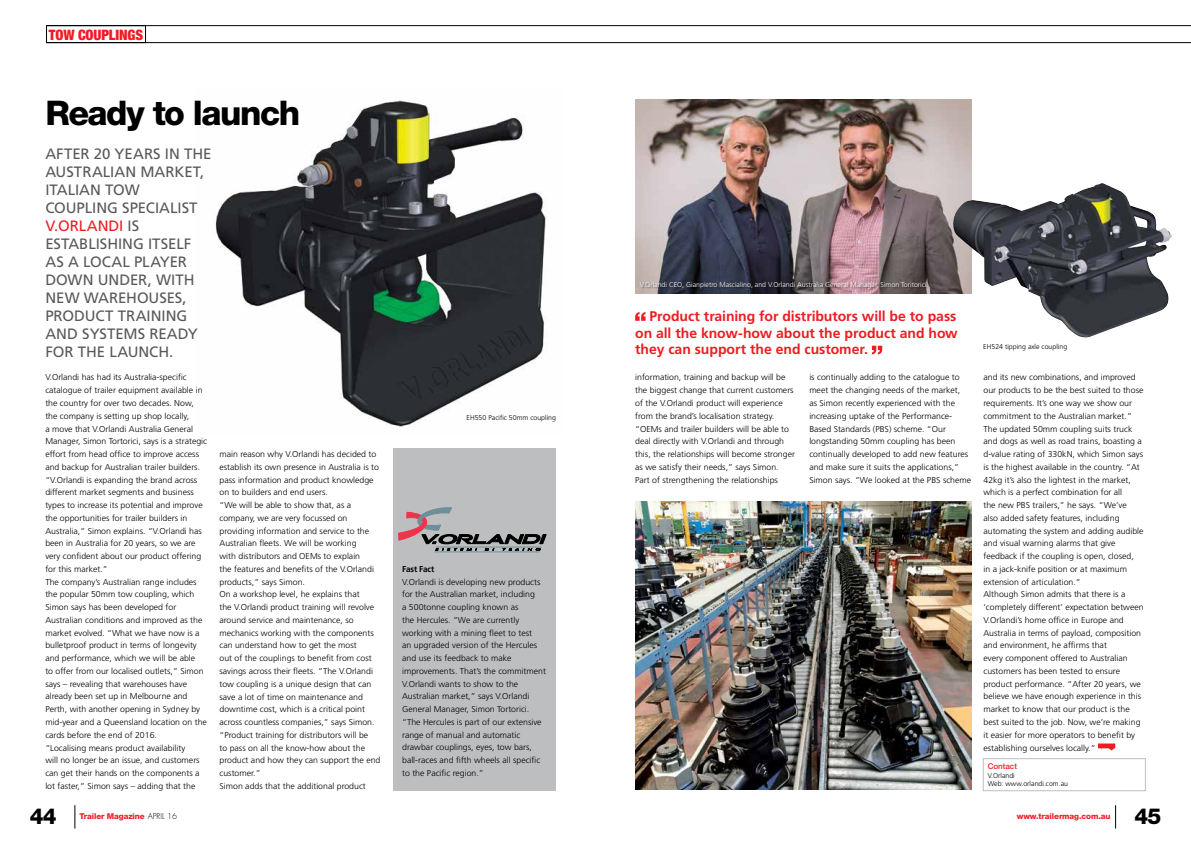
<style>
.page{position:relative;width:1191px;height:842px;background:#fff}
.page>*{position:absolute;margin:0;border:0;box-sizing:border-box;transform-origin:0 0}
.t1{font:800 34px "Helvetica Neue";letter-spacing:-.045em;color:#000}
.t2{font:800 22px "Helvetica Neue";color:#000}
.t3{font:15px/18px "Frutiger";color:#58595b}
.t4{font:900 condensed 14.4px "Helvetica Neue";letter-spacing:-.01em;color:#ed1d24}
.t5{font:700 14px/16.8px "Frutiger";letter-spacing:-.005em;color:#ed1d24;text-align:justify}
.t6{font:300 8.5px/12.8px "Frutiger";color:#000}
.t7{font:700 8.5px "Frutiger";letter-spacing:-.02em;color:#000}
.t8{font:800 8px "Helvetica Neue";letter-spacing:-.01em;color:#ed1d24}
.t9{font:500 8px "Helvetica Neue";color:#ed1d24}
.t10{font:300 7px "Frutiger";color:#fff}
.t11{font:300 7px/8.4px "Frutiger";color:#000}
.s1{color:#ed1d24}
.s2{font-family:"Futura";font-weight:300;color:#000}
</style>
<div class="page">
<hr style="left:46px;top:25px;width:1145px;height:1px;background:#000">
<hr style="left:46px;top:42px;width:1145px;height:1px;background:#000">
<svg style="left:75px;top:805px;width:1px;height:23px"></svg>
<svg style="left:1115px;top:805px;width:1px;height:23px"></svg>
<div style="left:46px;top:26px;width:100px;height:17px;border:1px solid #000"></div>
<img style="left:215px;top:100px;width:332px;height:327px">
<svg style="left:1098px;top:743px;width:17px;height:7px"></svg>
<svg style="left:635px;top:312px;width:10px;height:9px"></svg>
<svg style="left:872px;top:346px;width:10px;height:8px"></svg>
<div style="left:983px;top:758px;width:162px;height:33px;border:1px solid #bcbec0"></div>
<div style="left:393px;top:448px;width:163px;height:343px;background:#bcbec0"></div>
<hr style="left:434px;top:552px;width:105px;height:1px;background:#6f8e99">
<svg style="left:399px;top:508px;width:147px;height:43px"></svg>
<img style="left:635px;top:501px;width:336px;height:289px">
<img style="left:635px;top:99px;width:336px;height:195px">
<div style="left:640px;top:282px;width:290px;height:9px;background:#000;opacity:.5"></div>
<img style="left:952px;top:183px;width:220px;height:155px">
<h3 class="t4" style="left:49px;top:26px;width:96px">TOW COUPLINGS</h3>
<h1 class="t1" style="left:45px;top:93px;width:256px">Ready to launch</h1>
<h3 class="t3" style="left:45px;top:145px;width:168px">AFTER 20 YEARS IN THE<br>AUSTRALIAN MARKET,<br>ITALIAN TOW<br>COUPLING SPECIALIST<br><span class="s1">V.ORLANDI</span> IS<br>ESTABLISHING ITSELF<br>AS A LOCAL PLAYER<br>DOWN UNDER, WITH<br>NEW WAREHOUSES,<br>PRODUCT TRAINING<br>AND SYSTEMS READY<br>FOR THE LAUNCH.</h3>
<p class="t6" style="left:45px;top:371px;width:163px">V.Orlandi has had its Australia-specific catalogue of trailer equipment available in the country for over two decades. Now, the company is setting up shop locally,<br>a move that V.Orlandi Australia General Manager, Simon Tortorici, says is a strategic effort from head office to improve access and backup for Australian trailer builders. “V.Orlandi is expanding the brand across different market segments and business types to increase its potential and improve the opportunities for trailer builders in Australia,” Simon explains. “V.Orlandi has been in Australia for 20 years, so we are very confident about our product offering for this market.”<br>The company’s Australian range includes the popular 50mm tow coupling, which Simon says has been developed for Australian conditions and improved as the market evolved. “What we have now is a bulletproof product in terms of longevity and performance, which we will be able<br>to offer from our localised outlets,” Simon says – revealing that warehouses have already been set up in Melbourne and Perth, with another opening in Sydney by mid-year and a Queensland location on the cards before the end of 2016.<br>“Localising means product availability<br>will no longer be an issue, and customers can get their hands on the components a lot faster,” Simon says – adding that the</p>
<p class="t6" style="left:219px;top:448px;width:162px">main reason why V.Orlandi has decided to establish its own presence in Australia is to pass information and product knowledge on to builders and end users.<br>“We will be able to show that, as a company, we are very focussed on providing information and service to the Australian fleets. We will be working<br>with distributors and OEMs to explain<br>the features and benefits of the V.Orlandi products,” says Simon.<br>On a workshop level, he explains that<br>the V.Orlandi product training will revolve around service and maintenance, so mechanics working with the components can understand how to get the most<br>out of the couplings to benefit from cost savings across their fleets. “The V.Orlandi tow coupling is a unique design that can save a lot of time on maintenance and downtime cost, which is a critical point across countless companies,” says Simon. “Product training for distributors will be<br>to pass on all the know-how about the product and how they can support the end customer.”<br>Simon adds that the additional product</p>
<p class="t11" style="left:466px;top:413px;width:91px">EH550 Pacific 50mm coupling</p>
<p class="t7" style="left:402px;top:564px;width:34px">Fast Fact</p>
<p class="t6" style="left:402px;top:575px;width:145px">V.Orlandi is developing new products for the Australian market, including<br>a 500tonne coupling known as<br>the Hercules. “We are currently working with a mining fleet to test<br>an upgraded version of the Hercules and use its feedback to make improvements. That’s the commitment V.Orlandi wants to show to the Australian market,” says V.Orlandi General Manager, Simon Tortorici. “The Hercules is part of our extensive range of manual and automatic drawbar couplings, eyes, tow bars, ball-races and fifth wheels all specific to the Pacific region.”</p>
<p class="t10" style="left:640px;top:281px;width:290px">V.Orlandi CEO, Gianpietro Mascialino, and V.Orlandi Australia General Manager, Simon Toritorici.</p>
<h3 class="t5" style="left:635px;top:307px;width:324px;text-indent:14px">Product training for distributors will be to pass on all the know-how about the product and how they can support the end customer.</h3>
<p class="t11" style="left:983px;top:342px;width:86px">EH524 tipping axle coupling</p>
<p class="t6" style="left:635px;top:371px;width:161px">information, training and backup will be the biggest change that current customers of the V.Orlandi product will experience from the brand’s localisation strategy. “OEMs and trailer builders will be able to deal directly with V.Orlandi and through this, the relationships will become stronger as we satisfy their needs,” says Simon.<br>Part of strengthening the relationships</p>
<p class="t6" style="left:809px;top:371px;width:163px">is continually adding to the catalogue to meet the changing needs of the market,<br>as Simon recently experienced with the increasing uptake of the Performance-Based Standards (PBS) scheme. “Our longstanding 50mm coupling has been continually developed to add new features and make sure it suits the applications,” Simon says. “We looked at the PBS scheme</p>
<p class="t6" style="left:983px;top:371px;width:162px">and its new combinations, and improved our products to be the best suited to those requirements. It’s one way we show our commitment to the Australian market.” The updated 50mm coupling suits truck and dogs as well as road trains, boasting a d-value rating of 330kN, which Simon says is the highest available in the country. “At 42kg it’s also the lightest in the market, which is a perfect combination for all<br>the new PBS trailers,” he says. “We’ve<br>also added safety features, including automating the system and adding audible and visual warning alarms that give feedback if the coupling is open, closed,<br>in a jack-knife position or at maximum extension of articulation.”<br>Although Simon admits that there is a ‘completely different’ expectation between V.Orlandi’s home office in Europe and Australia in terms of payload, composition and environment, he affirms that<br>every component offered to Australian customers has been tested to ensure product performance. “After 20 years, we believe we have enough experience in this market to know that our product is the best suited to the job. Now, we’re making it easier for more operators to benefit by establishing ourselves locally.”</p>
<p class="t9" style="left:987px;top:762px;width:31px">Contact</p>
<p class="t11" style="left:987px;top:771px;width:82px">V.Orlandi<br>Web: www.orlandi.com.au</p>
<h2 class="t2" style="left:30px;top:803px;width:28px">44</h2>
<p class="t8" style="left:1016px;top:812px;width:95px">www.trailermag.com.au</p>
<h2 class="t2" style="left:1134px;top:803px;width:28px">45</h2>
<p class="t8" style="left:79px;top:812px;width:99px">Trailer Magazine <span class="s2">APRIL 16</span></p>
</div>
